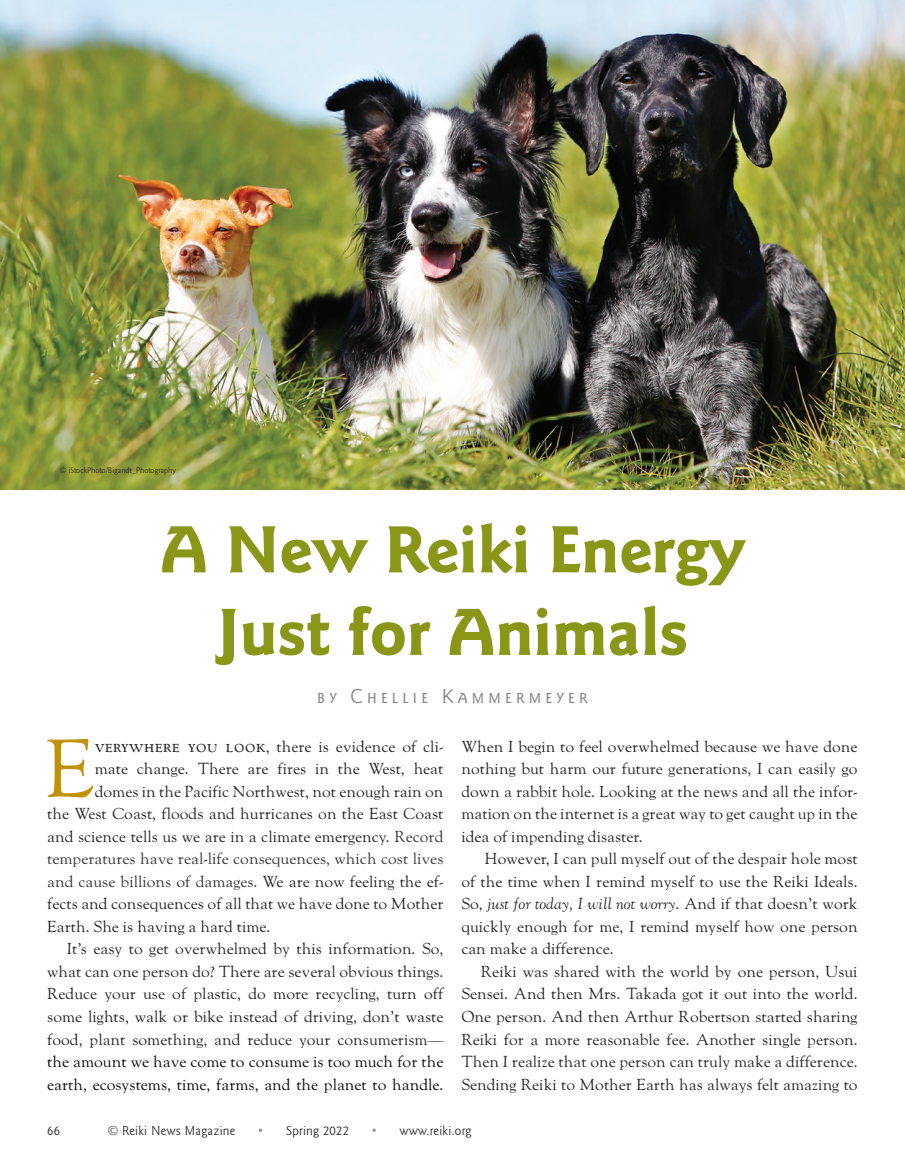
<style>
.page{position:relative;width:905px;height:1175px;background:#fff}
.page>*{position:absolute;margin:0;border:0;box-sizing:border-box;transform-origin:0 0}
.t1{font:81.15px "LTC Goudy Oldstyle Pro";color:#c19208}
.t2{font:700 69px/82.5px "Goudy Sans Pro";color:#899617;text-align:center}
.t3{font:21px "Goudy Sans Pro";letter-spacing:.2em;color:#808285}
.t4{font:15.75px/22.5px "LTC Goudy Oldstyle Pro";color:#231f20;text-align:justify}
.t5{font:15.75px "LTC Goudy Oldstyle Pro";color:#313232}
.t6{font:15.75px/22.5px "LTC Goudy Oldstyle Pro";color:#040503}
.t7{font:13.5px "Goudy Sans Pro";letter-spacing:.02em;color:#231f20}
.t8{font:8.4px "Goudy Sans Pro";color:#231f20}
.s1{font-size:18px}
.s2{color:#313232}
.s3{color:#231f20}
.s4{font-style:italic}
.s5{color:#939598}
</style>
<div class="page">
<img style="left:0;top:0;width:904px;height:489px">
<p class="t8" style="left:60px;top:466px;width:117px">© iStockPhoto/Bigandt_Photography</p>
<h2 class="t2" style="left:160px;top:509px;width:586px">A New Reiki Energy<br>Just for Animals</h2>
<h3 class="t3" style="left:317px;top:684px;width:272px">by Chellie Kammermeyer</h3>
<h1 class="t1" style="left:45px;top:721px;width:51px">E</h1>
<p class="t4" style="left:95px;top:735px;width:350px"><span class="s1">verywhere you look</span>, there is evidence of cli-</p>
<p class="t4" style="left:95px;top:758px;width:350px">mate change. There are fires in the West, heat</p>
<p class="t4" style="left:95px;top:780px;width:350px">domes in the Pacific Northwest, not enough rain on</p>
<p class="t4" style="left:47px;top:803px;width:398px">the West Coast, floods and hurricanes on the East Coast</p>
<p class="t4" style="left:47px;top:825px;width:398px">and science tells us we are in a climate emergency. <span class="s2">Record</span></p>
<p class="t5" style="left:47px;top:849px;width:398px">temperatures have real-life consequences, which cost lives</p>
<p class="t5" style="left:47px;top:872px;width:397px">and cause billions of damages. <span class="s3">We are now feeling the ef-</span></p>
<p class="t4" style="left:47px;top:893px;width:398px">fects and consequences of all that we have done to Mother</p>
<p class="t4" style="left:47px;top:915px;width:225px">Earth. She is having a hard time.</p>
<p class="t4" style="left:67px;top:938px;width:378px">It’s easy to get overwhelmed by this information. So,</p>
<p class="t4" style="left:47px;top:960px;width:398px">what can one person do? There are several obvious things.</p>
<p class="t4" style="left:47px;top:983px;width:398px">Reduce your use of plastic, do more recycling, turn off</p>
<p class="t4" style="left:47px;top:1005px;width:397px">some lights, walk or bike instead of driving, don’t waste</p>
<p class="t4" style="left:47px;top:1028px;width:398px">food, plant something, and reduce your consumerism—</p>
<p class="t6" style="left:47px;top:1050px;width:398px">the amount we have come to consume is too much for the earth, ecosystems, time, farms, and the planet to handle.</p>
<p class="t4" style="left:461px;top:735px;width:398px">When I begin to feel overwhelmed because we have done nothing but harm our future generations, I can easily go down a rabbit hole. Looking at the news and all the infor&shy;mation on the internet is a great way to get caught up in the idea of impending disaster.</p>
<p class="t4" style="left:461px;top:848px;width:398px;text-indent:23px">However, I can pull myself out of the despair hole most of the time when I remind myself to use the Reiki Ideals.<br>So, <span class="s4">just for today, I will not worry</span>. And if that doesn’t work quickly enough for me, I remind myself how one person can make a difference.</p>
<p class="t4" style="left:461px;top:960px;width:398px;text-indent:20px">Reiki was shared with the world by one person, Usui Sensei. And then Mrs. Takada got it out into the world.<br>One person. And then Arthur Robertson started sharing Reiki for a more reasonable fee. Another single person.<br>Then I realize that one person can truly make a difference.<br>Sending Reiki to Mother Earth has always felt amazing to</p>
<p class="t7" style="left:47px;top:1123px;width:14px">66</p>
<p class="t7" style="left:108px;top:1123px;width:129px">© Reiki News Magazine</p>
<p class="t7" style="left:257px;top:1123px;width:93px"><span class="s5">•</span> Spring 2022</p>
<p class="t7" style="left:371px;top:1123px;width:102px"><span class="s5">•</span> www.reiki.org</p>
</div>
